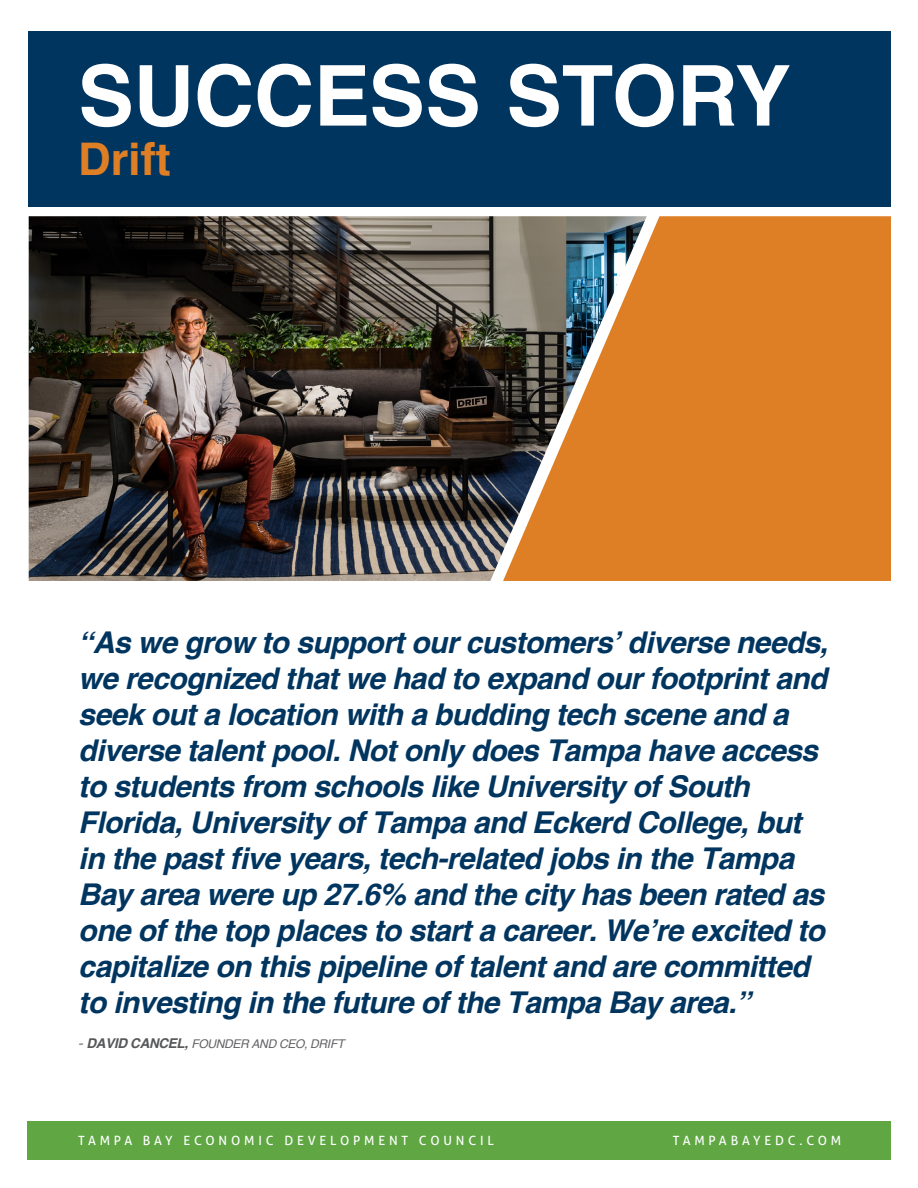
<style>
.page{position:relative;width:918px;height:1188px;background:#fff}
.page>*{position:absolute;margin:0;border:0;box-sizing:border-box;transform-origin:0 0}
.t1{font:700 84px "Helvetica";letter-spacing:-.01em;color:#fff}
.t2{font:700 45px "Helvetica";color:#de7f26}
.t3{font:italic 700 30px/36px "Helvetica";letter-spacing:-.02em;color:#003560}
.t4{font:12.75px "Aller";letter-spacing:.3em;color:#fff}
.t5{font:italic 12px "Helvetica";letter-spacing:-.025em;color:#636366}
.s1{font-weight:700;font-size:13.5px;color:#939598}
.s2{font-weight:700;font-size:13.5px;color:#57585a}
</style>
<div class="page">
<div style="left:29px;top:31px;width:862px;height:176px;background:#003560"></div>
<div style="left:647px;top:216px;width:244px;height:365px;background:#de7f26"></div>
<img style="left:29px;top:216px;width:618px;height:365px">
<div style="left:27px;top:1121px;width:864px;height:39px;background:#60a744"></div>
<p class="t1" style="left:78px;top:44px;width:714px">SUCCESS STORY</p>
<p class="t2" style="left:78px;top:132px;width:94px">Drift</p>
<p class="t3" style="left:78px;top:626px;width:751px">“As we grow to support our customers’ diverse needs, we recognized that we had to expand our footprint and seek out a location with a budding tech scene and a diverse talent pool. Not only does Tampa have access to students from schools like University of South Florida, University of Tampa and Eckerd College, but in the past five years, tech-related jobs in the Tampa Bay area were up 27.6% and the city has been rated as one of the top places to start a career. We’re excited to capitalize on this pipeline of talent and are committed to investing in the future of the Tampa Bay area.”</p>
<p class="t5" style="left:78px;top:1037px;width:268px"><span class="s1">-</span> <span class="s2">DAVID CANCEL,</span> FOUNDER AND CEO, DRIFT</p>
<p class="t4" style="left:78px;top:1133px;width:417px">TAMPA BAY ECONOMIC DEVELOPMENT COUNCIL</p>
<p class="t4" style="left:673px;top:1133px;width:170px">TAMPABAYEDC.COM</p>
</div>
